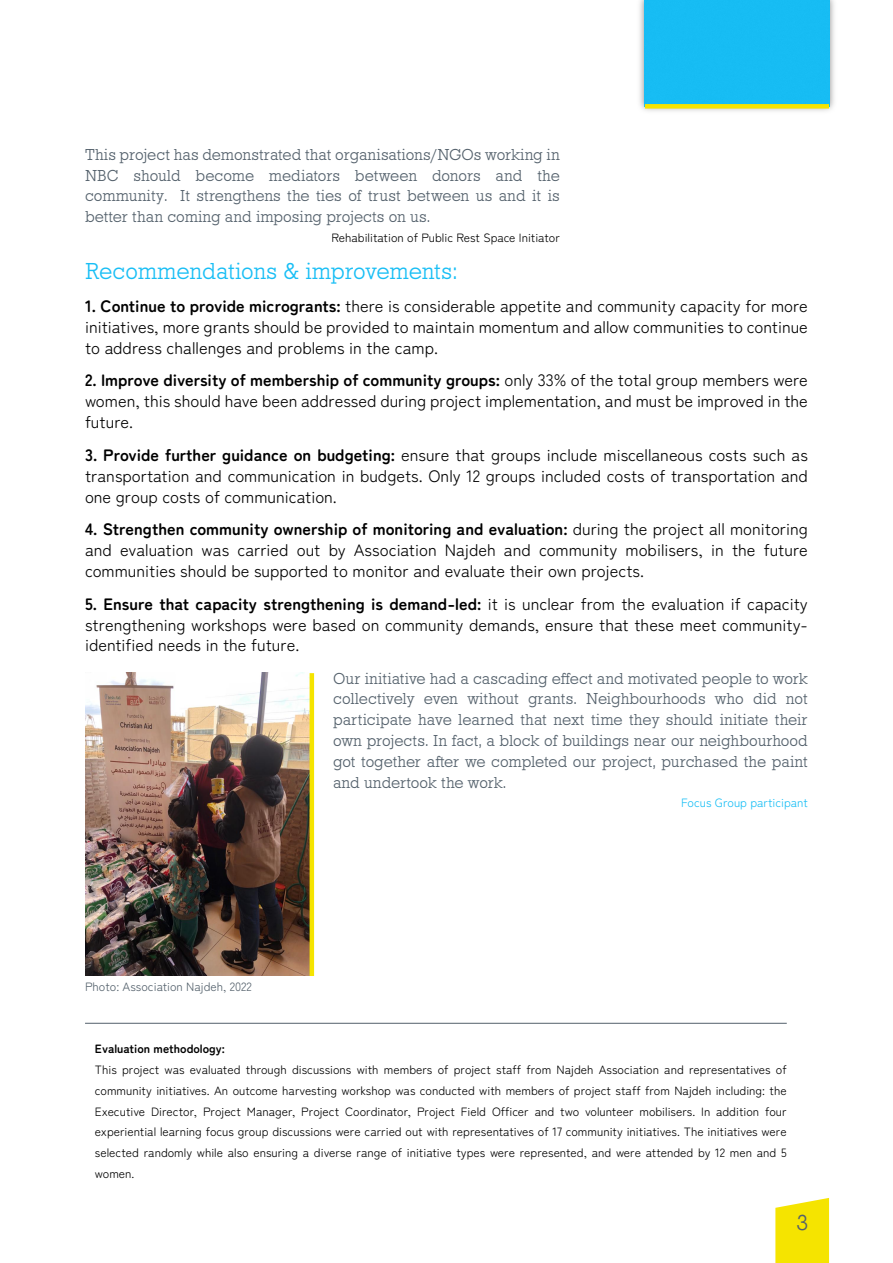
<style>
.page{position:relative;width:893px;height:1263px;background:#fff}
.page>*{position:absolute;margin:0;border:0;box-sizing:border-box;transform-origin:0 0}
.t1{font:300 24px "Rockingham";letter-spacing:-.015em;color:#18bef5}
.t2{font:300 22.5px "Rockingham";color:#53606b}
.t3{font:16.5px/20.9px "Zen Maru Gothic";color:#000;text-align:justify}
.t4{font:300 16.5px/20.9px "Rockingham";letter-spacing:-.005em;color:#53606b;text-align:justify}
.t5{font:12px/20.9px "Zen Maru Gothic";color:#000;text-align:justify}
.t6{font:12px "Zen Maru Gothic";color:#53606b}
.t7{font:700 12px "Zen Maru Gothic";color:#000}
.t8{font:12px "Zen Maru Gothic";color:#18bef5}
.s1{font-weight:700}
</style>
<div class="page">
<img style="left:639px;top:0;width:195px;height:111px">
<div style="left:645px;top:0;width:184px;height:104px;background:#17bdf4"></div>
<div style="left:645px;top:104px;width:184px;height:5px;background:#f5e400"></div>
<svg style="left:775px;top:1198px;width:54px;height:65px;background:#f5e614"></svg>
<img style="left:85px;top:673px;width:225px;height:302px">
<hr style="left:310px;top:673px;width:4px;height:303px;background:#f5e400">
<hr style="left:85px;top:1023px;width:702px;height:1px;background:#53606b">
<p class="t4" style="left:85px;top:145px;width:476px">This project has demonstrated that organisations/NGOs working in NBC should become mediators between donors and the community. It strengthens the ties of trust between us and it is better than coming and imposing projects on us.</p>
<p class="t5" style="left:332px;top:227px;width:230px">Rehabilitation of Public Rest Space Initiator</p>
<h1 class="t1" style="left:85px;top:260px;width:374px">Recommendations &amp; improvements:</h1>
<p class="t3" style="left:85px;top:295px;width:724px"><span class="s1">1. Continue to provide microgrants:</span> there is considerable appetite and community capacity for more initiatives, more grants should be provided to maintain momentum and allow communities to continue to address challenges and problems in the camp.</p>
<p class="t3" style="left:85px;top:370px;width:724px"><span class="s1">2. Improve diversity of membership of community groups:</span> only 33% of the total group members were women, this should have been addressed during project implementation, and must be improved in the future.</p>
<p class="t3" style="left:85px;top:444px;width:724px"><span class="s1">3. Provide further guidance on budgeting:</span> ensure that groups include miscellaneous costs such as transportation and communication in budgets. Only 12 groups included costs of transportation and one group costs of communication.</p>
<p class="t3" style="left:85px;top:519px;width:724px"><span class="s1">4. Strengthen community ownership of monitoring and evaluation:</span> during the project all monitoring and evaluation was carried out by Association Najdeh and community mobilisers, in the future communities should be supported to monitor and evaluate their own projects.</p>
<p class="t3" style="left:85px;top:593px;width:724px"><span class="s1">5. Ensure that capacity strengthening is demand-led:</span> it is unclear from the evaluation if capacity strengthening workshops were based on community demands, ensure that these meet community&shy;identified needs in the future.</p>
<p class="t4" style="left:333px;top:668px;width:476px">Our initiative had a cascading effect and motivated people to work collectively even without grants. Neighbourhoods who did not participate have learned that next time they should initiate their own projects. In fact, a block of buildings near our neighbourhood got together after we completed our project, purchased the paint and undertook the work.</p>
<p class="t8" style="left:681px;top:796px;width:128px">Focus Group participant</p>
<p class="t6" style="left:85px;top:980px;width:168px">Photo: Association Najdeh, 2022</p>
<p class="t7" style="left:95px;top:1042px;width:131px">Evaluation methodology:</p>
<p class="t5" style="left:95px;top:1059px;width:693px">This project was evaluated through discussions with members of project staff from Najdeh Association and representatives of community initiatives. An outcome harvesting workshop was conducted with members of project staff from Najdeh including: the Executive Director, Project Manager, Project Coordinator, Project Field Officer and two volunteer mobilisers. In addition four experiential learning focus group discussions were carried out with representatives of 17 community initiatives. The initiatives were selected randomly while also ensuring a diverse range of initiative types were represented, and were attended by 12 men and 5 women.</p>
<h2 class="t2" style="left:797px;top:1213px;width:13px">3</h2>
</div>
